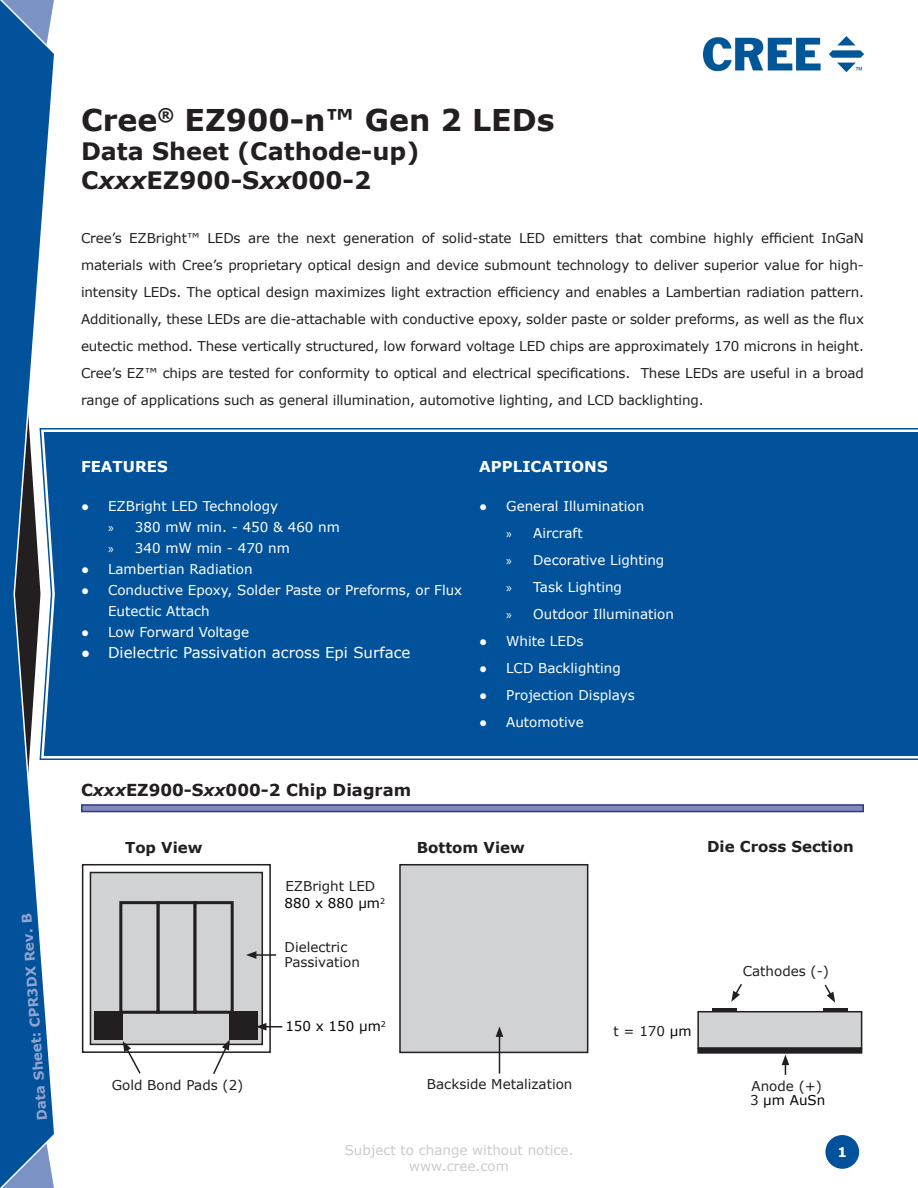
<style>
.page{position:relative;width:918px;height:1188px;background:#fff}
.page>*{position:absolute;margin:0;border:0;box-sizing:border-box;transform-origin:0 0}
.t1{font:700 30px "Verdana";color:#231f20}
.t2{font:700 24px "Verdana";color:#231f20}
.t3{font:700 16.5px "Verdana";color:#231f20}
.t4{font:15px "Verdana";color:#fff}
.t5{font:700 15px "Verdana";color:#231f20}
.t6{font:700 15px "Verdana";color:#fff}
.t7{font:13.5px/27px "Verdana";color:#231f20;text-align:justify}
.t8{font:13.5px/21px "Verdana";color:#fff}
.t9{font:13.5px "Verdana";color:#939598}
.t10{font:13.5px "Verdana";color:#040503}
.t11{font:700 13.5px "Verdana";color:#90a3ce}
.t12{font:700 13.5px "Verdana";color:#fff}
.s1{font-style:italic}
.s2{font-family:"Myriad Pro"}
.s3{color:#040503}
.s4{color:#231f20}
</style>
<div class="page">
<div style="left:825px;top:1135px;width:34px;height:34px;background:#01529a;border-radius:50%"></div>
<svg style="left:0;top:0;width:54px;height:1188px"></svg>
<svg style="left:39px;top:427px;width:879px;height:334px"></svg>
<div style="left:44px;top:432px;width:874px;height:324px;background:#01529a"></div>
<img style="left:704px;top:37px;width:160px;height:35px">
<div style="left:400px;top:865px;width:188px;height:187px;background:#d1d2d4"></div>
<div style="left:399px;top:864px;width:189px;height:189px;border:2px solid #231f20"></div>
<div style="left:698px;top:1012px;width:164px;height:36px;background:#d1d2d4"></div>
<div style="left:697px;top:1011px;width:165px;height:38px;border:2px solid #231f20"></div>
<div style="left:697px;top:1048px;width:165px;height:6px;border:2px solid #231f20"></div>
<div style="left:82px;top:864px;width:189px;height:189px;border:2px solid #231f20"></div>
<div style="left:90px;top:872px;width:173px;height:173px;background:#d1d2d4;border:2px solid #231f20"></div>
<div style="left:156px;top:901px;width:41px;height:113px;background:#d1d2d4;border:3px solid #231f20"></div>
<div style="left:194px;top:901px;width:40px;height:113px;background:#d1d2d4;border:3px solid #231f20"></div>
<div style="left:119px;top:901px;width:40px;height:113px;background:#d1d2d4;border:3px solid #231f20"></div>
<div style="left:95px;top:1012px;width:28px;height:28px;background:#231f20"></div>
<div style="left:230px;top:1012px;width:28px;height:28px;background:#231f20"></div>
<hr style="left:712px;top:1008px;width:24px;height:4px;background:#231f20">
<hr style="left:823px;top:1008px;width:25px;height:4px;background:#231f20">
<svg style="left:81px;top:804px;width:783px;height:8px;background:#6771ac"></svg>
<svg style="left:258px;top:1023px;width:24px;height:8px"></svg>
<svg style="left:123px;top:1041px;width:19px;height:33px"></svg>
<svg style="left:212px;top:1039px;width:18px;height:35px"></svg>
<hr style="left:499px;top:1035px;width:1px;height:39px;background:#231f20">
<svg style="left:496px;top:1026px;width:7px;height:11px"></svg>
<svg style="left:731px;top:984px;width:11px;height:18px"></svg>
<svg style="left:824px;top:984px;width:11px;height:19px"></svg>
<svg style="left:782px;top:1055px;width:7px;height:20px"></svg>
<hr style="left:254px;top:954px;width:22px;height:2px;background:#231f20">
<svg style="left:246px;top:951px;width:10px;height:8px"></svg>
<p class="t11" style="left:32px;top:1121px;width:209px;rotate:-94deg">Data Sheet: CPR3DX Rev. B</p>
<p class="t1" style="left:81px;top:99px;width:475px">Cree<sup>®</sup> EZ900-n™ Gen 2 LEDs</p>
<p class="t2" style="left:81px;top:134px;width:340px">Data Sheet (Cathode-up)</p>
<p class="t2" style="left:81px;top:163px;width:292px">C<span class="s1">xxx</span>EZ900-S<span class="s1">xx</span>000-2</p>
<p class="t7" style="left:81px;top:224px;width:785px">Cree’s EZBright™ LEDs are the next generation of solid-state LED emitters that combine highly efficient InGaN materials with Cree’s proprietary optical design and device submount technology to deliver superior value for high&shy;intensity LEDs. The optical design maximizes light extraction efficiency and enables a Lambertian radiation pattern.<br>Additionally, these LEDs are die-attachable with conductive epoxy, solder paste or solder preforms, as well as the flux eutectic method. These vertically structured, low forward voltage LED chips are approximately 170 microns in height.<br>Cree’s EZ™ chips are tested for conformity to optical and electrical specifications. These LEDs are useful in a broad range of applications such as general illumination, automotive lighting, and LCD backlighting.</p>
<p class="t6" style="left:81px;top:456px;width:88px">FEATURES</p>
<p class="t8" style="left:81px;top:495px;width:199px">● EZBright LED Technology</p>
<p class="t8" style="left:108px;top:516px;width:233px"><span class="s2">»</span> 380 mW min. - 450 &amp; 460 nm</p>
<p class="t8" style="left:108px;top:537px;width:183px"><span class="s2">»</span> 340 mW min - 470 nm</p>
<p class="t8" style="left:81px;top:558px;width:173px">● Lambertian Radiation</p>
<p class="t8" style="left:108px;top:579px;width:356px;text-indent:-27px">● Conductive Epoxy, Solder Paste or Preforms, or Flux<br>Eutectic Attach</p>
<p class="t8" style="left:81px;top:621px;width:170px">● Low Forward Voltage</p>
<p class="t4" style="left:81px;top:642px;width:331px">● Dielectric Passivation across Epi Surface</p>
<p class="t6" style="left:479px;top:456px;width:130px">APPLICATIONS</p>
<p class="t8" style="left:479px;top:495px;width:167px">● General Illumination</p>
<p class="t8" style="left:506px;top:522px;width:78px"><span class="s2">»</span> Aircraft</p>
<p class="t8" style="left:506px;top:549px;width:160px"><span class="s2">»</span> Decorative Lighting</p>
<p class="t8" style="left:506px;top:576px;width:117px"><span class="s2">»</span> Task Lighting</p>
<p class="t8" style="left:506px;top:603px;width:169px"><span class="s2">»</span> Outdoor Illumination</p>
<p class="t8" style="left:479px;top:630px;width:106px">● White LEDs</p>
<p class="t8" style="left:479px;top:657px;width:143px">● LCD Backlighting</p>
<p class="t8" style="left:479px;top:684px;width:157px">● Projection Displays</p>
<p class="t8" style="left:479px;top:711px;width:106px">● Automotive</p>
<p class="t3" style="left:81px;top:778px;width:332px">C<span class="s1">xxx</span>EZ900-S<span class="s1">xx</span>000-2 Chip Diagram</p>
<p class="t5" style="left:125px;top:837px;width:79px">Top View</p>
<p class="t5" style="left:417px;top:837px;width:109px">Bottom View</p>
<p class="t5" style="left:707px;top:836px;width:148px">Die Cross Section</p>
<p class="t7" style="left:285px;top:873px;width:91px">EZBright LED</p>
<p class="t10" style="left:285px;top:894px;width:102px">880 x 880 μm<sup>2</sup></p>
<p class="t7" style="left:112px;top:1071px;width:133px">Gold Bond Pads (2)</p>
<p class="t7" style="left:285px;top:939px;width:77px;line-height:15px">Dielectric<br>Passivation</p>
<p class="t10" style="left:285px;top:1017px;width:102px">150 x 150 μm<sup>2</sup></p>
<p class="t7" style="left:427px;top:1070px;width:147px">Backside Metalization</p>
<p class="t7" style="left:614px;top:1018px;width:80px">t = 170 <span class="s3">μm</span></p>
<p class="t7" style="left:743px;top:957px;width:88px">Cathodes (-)</p>
<p class="t7" style="left:752px;top:1072px;width:72px">Anode (+)</p>
<p class="t10" style="left:750px;top:1091px;width:77px"><span class="s4">3</span> μm AuSn</p>
<p class="t9" style="left:345px;top:1141px;width:230px">Subject to change without notice.</p>
<p class="t12" style="left:837px;top:1142px;width:11px">1</p>
<p class="t9" style="left:409px;top:1157px;width:101px">www.cree.com</p>
</div>
